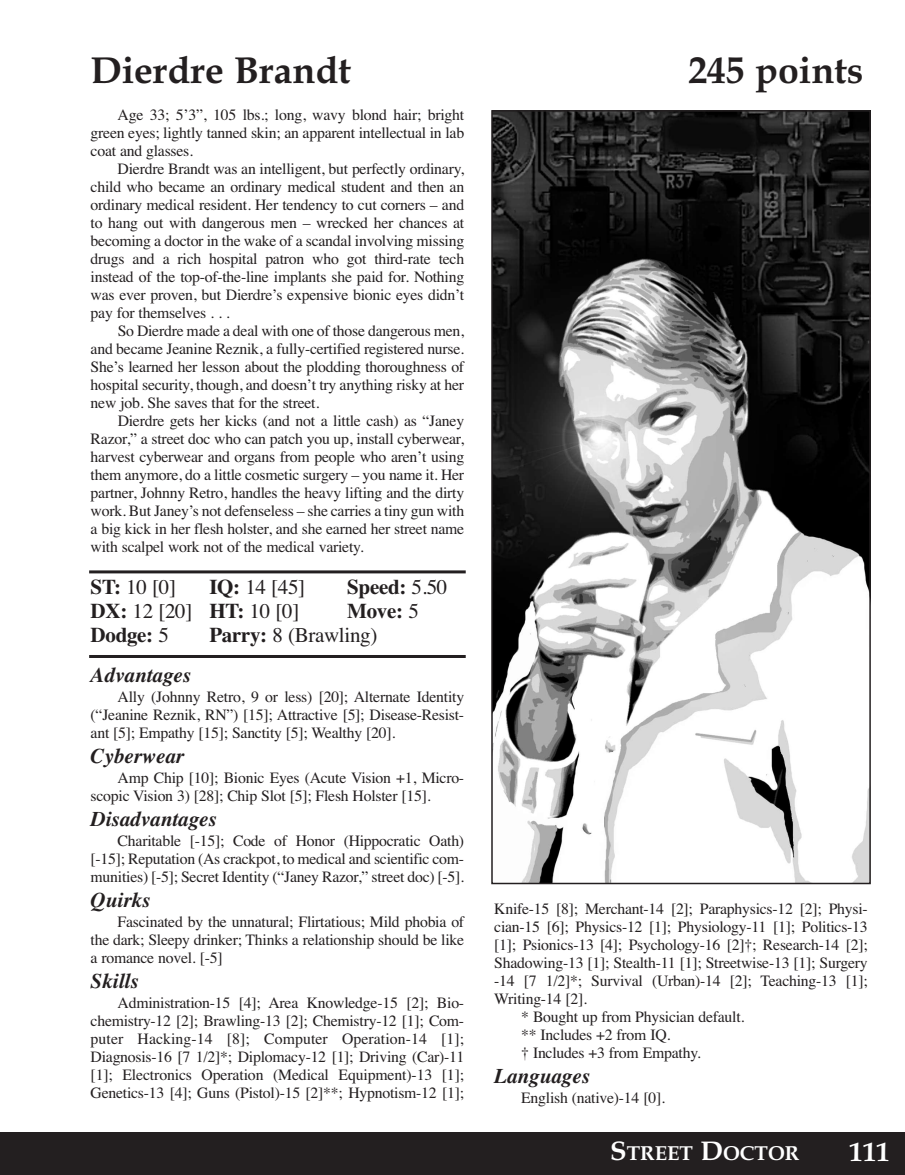
<style>
.page{position:relative;width:905px;height:1175px;background:#fff}
.page>*{position:absolute;margin:0;border:0;box-sizing:border-box;transform-origin:0 0}
.t1{font:700 37.5px "Book Antiqua";color:#231f20}
.t2{font:700 27px "Book Antiqua";color:#fff}
.t3{font:italic 700 21px "Times";color:#231f20}
.t4{font:21px "Times";letter-spacing:-.015em;color:#231f20}
.t5{font:700 21px "Times";letter-spacing:-.015em;color:#231f20}
.t6{font:700 20.25px "Book Antiqua";color:#fff}
.t7{font:15.75px/18px "Times";letter-spacing:-.015em;color:#231f20;text-align:justify}
.s1{font-weight:700}
.s2{font-weight:400}
.s3{font-size:27px}
</style>
<div class="page">
<div style="left:0;top:1132px;width:904px;height:42px;background:#231f20"></div>
<hr style="left:89px;top:570px;width:376px;height:3px;background:#231f20">
<hr style="left:89px;top:655px;width:376px;height:3px;background:#231f20">
<img style="left:494px;top:113px;width:373px;height:768px">
<div style="left:491px;top:110px;width:379px;height:774px;border:2px solid #231f20"></div>
<h1 class="t1" style="left:90px;top:48px;width:262px">Dierdre Brandt</h1>
<h1 class="t1" style="left:688px;top:48px;width:176px">245 points</h1>
<p class="t7" style="left:91px;top:106px;width:375px;text-indent:27px">Age 33; 5’3”, 105 lbs.; long, wavy blond hair; bright green eyes; lightly tanned skin; an apparent intellectual in lab coat and glasses.</p>
<p class="t7" style="left:91px;top:160px;width:375px;text-indent:27px">Dierdre Brandt was an intelligent, but perfectly ordinary, child who became an ordinary medical student and then an ordinary medical resident. Her tendency to cut corners – and to hang out with dangerous men – wrecked her chances at becoming a doctor in the wake of a scandal involving missing drugs and a rich hospital patron who got third-rate tech instead of the top-of-the-line implants she paid for. Nothing was ever proven, but Dierdre’s expensive bionic eyes didn’t pay for themselves . . .</p>
<p class="t7" style="left:91px;top:322px;width:375px;text-indent:27px">So Dierdre made a deal with one of those dangerous men, and became Jeanine Reznik, a fully-certified registered nurse.<br>She’s learned her lesson about the plodding thoroughness of hospital security, though, and doesn’t try anything risky at her new job. She saves that for the street.</p>
<p class="t7" style="left:91px;top:412px;width:375px;text-indent:27px">Dierdre gets her kicks (and not a little cash) as “Janey Razor,” a street doc who can patch you up, install cyberwear, harvest cyberwear and organs from people who aren’t using them anymore, do a little cosmetic surgery – you name it. Her partner, Johnny Retro, handles the heavy lifting and the dirty work. But Janey’s not defenseless – she carries a tiny gun with a big kick in her flesh holster, and she earned her street name with scalpel work not of the medical variety.</p>
<h3 class="t4" style="left:91px;top:575px;width:87px"><span class="s1">ST:</span> 10 [0]</h3>
<h3 class="t4" style="left:209px;top:575px;width:97px"><span class="s1">IQ:</span> 14 [45]</h3>
<h3 class="t5" style="left:347px;top:575px;width:102px">Speed: <span class="s2">5.50</span></h3>
<h3 class="t4" style="left:91px;top:599px;width:210px"><span class="s1">DX:</span> 12 [20] <span class="s1">HT:</span> 10 [0]</h3>
<h3 class="t5" style="left:347px;top:599px;width:73px">Move: <span class="s2">5</span></h3>
<h3 class="t5" style="left:91px;top:623px;width:80px">Dodge: <span class="s2">5</span></h3>
<h3 class="t4" style="left:209px;top:623px;width:169px"><span class="s1">Parry:</span> 8 (Brawling)</h3>
<h3 class="t3" style="left:91px;top:662px;width:102px">Advantages</h3>
<p class="t7" style="left:91px;top:687px;width:375px;text-indent:27px">Ally (Johnny Retro, 9 or less) [20]; Alternate Identity (“Jeanine Reznik, RN”) [15]; Attractive [5]; Disease-Resist&shy;ant [5]; Empathy [15]; Sanctity [5]; Wealthy [20].</p>
<h3 class="t3" style="left:91px;top:743px;width:95px">Cyberwear</h3>
<p class="t7" style="left:91px;top:768px;width:375px;text-indent:27px">Amp Chip [10]; Bionic Eyes (Acute Vision +1, Micro&shy;scopic Vision 3) [28]; Chip Slot [5]; Flesh Holster [15].</p>
<h3 class="t3" style="left:91px;top:806px;width:127px">Disadvantages</h3>
<p class="t7" style="left:91px;top:831px;width:375px;text-indent:27px">Charitable [-15]; Code of Honor (Hippocratic Oath) [-15]; Reputation (As crackpot, to medical and scientific com&shy;munities) [-5]; Secret Identity (“Janey Razor,” street doc) [-5].</p>
<h3 class="t3" style="left:91px;top:887px;width:61px">Quirks</h3>
<p class="t7" style="left:91px;top:912px;width:375px;text-indent:27px">Fascinated by the unnatural; Flirtatious; Mild phobia of the dark; Sleepy drinker; Thinks a relationship should be like a romance novel. [-5]</p>
<h3 class="t3" style="left:91px;top:968px;width:49px">Skills</h3>
<p class="t7" style="left:91px;top:993px;width:375px;text-indent:27px">Administration-15 [4]; Area Knowledge-15 [2]; Bio&shy;chemistry-12 [2]; Brawling-13 [2]; Chemistry-12 [1]; Com&shy;puter Hacking-14 [8]; Computer Operation-14 [1]; Diagnosis-16 [7 1/2]*; Diplomacy-12 [1]; Driving (Car)-11 [1]; Electronics Operation (Medical Equipment)-13 [1]; Genetics-13 [4]; Guns (Pistol)-15 [2]**; Hypnotism-12 [1];</p>
<p class="t7" style="left:494px;top:899px;width:375px">Knife-15 [8]; Merchant-14 [2]; Paraphysics-12 [2]; Physi-</p>
<p class="t7" style="left:494px;top:917px;width:375px">cian-15 [6]; Physics-12 [1]; Physiology-11 [1]; Politics-13</p>
<p class="t7" style="left:494px;top:935px;width:375px">[1]; Psionics-13 [4]; Psychology-16 [2]†; Research-14 [2];</p>
<p class="t7" style="left:494px;top:953px;width:375px">Shadowing-13 [1]; Stealth-11 [1]; Streetwise-13 [1]; Surgery</p>
<p class="t7" style="left:494px;top:971px;width:375px">-14 [7 1/2]*; Survival (Urban)-14 [2]; Teaching-13 [1];</p>
<p class="t7" style="left:494px;top:989px;width:94px">Writing-14 [2].</p>
<p class="t7" style="left:521px;top:1007px;width:225px">* Bought up from Physician default.</p>
<p class="t7" style="left:521px;top:1025px;width:151px">** Includes +2 from IQ.</p>
<p class="t7" style="left:521px;top:1043px;width:181px">† Includes +3 from Empathy.</p>
<h3 class="t3" style="left:494px;top:1063px;width:97px">Languages</h3>
<p class="t7" style="left:521px;top:1088px;width:145px">English (native)-14 [0].</p>
<p class="t6" style="left:610px;top:1140px;width:191px"><span class="s3">S</span>TREET <span class="s3">D</span>OCTOR</p>
<h2 class="t2" style="left:849px;top:1136px;width:42px">111</h2>
</div>
